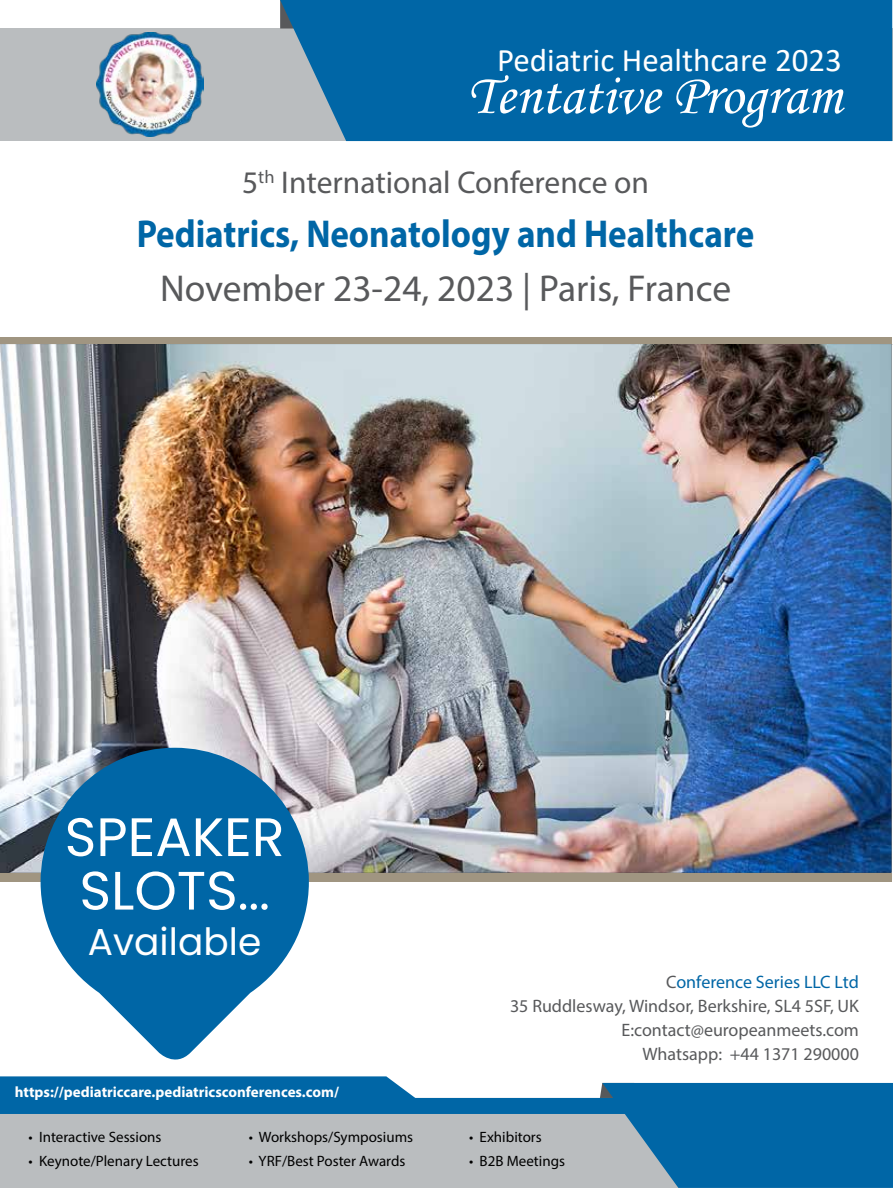
<style>
.page{position:relative;width:893px;height:1188px;background:#fff}
.page>*{position:absolute;margin:0;border:0;box-sizing:border-box;transform-origin:0 0}
.t1{font:57px "Monotype Corsiva";color:#fff}
.t2{font:54px/53.6px "Poppins";color:#fff}
.t3{font:700 39px "Myriad Pro";color:#0066a6;scale:.9 1}
.t4{font:37.5px "Myriad Pro";color:#58595b}
.t5{font:37.5px "Poppins";color:#fff}
.t6{font:33px "Calibri";color:#fff}
.t7{font:31.5px "Myriad Pro";color:#58595b}
.t8{font:18px/24px "Myriad Pro";color:#58595b;text-align:right}
.t9{font:15px "Myriad Pro";color:#000}
.t10{font:700 15px "Myriad Pro";color:#fff}
.s1{font-size:51px}
.s2{color:#0066a6}
</style>
<div class="page">
<div style="left:0;top:1113px;width:598px;height:74px;background:#babdbf"></div>
<div style="left:0;top:28px;width:892px;height:113px;background:#babdbf"></div>
<div style="left:280px;top:0;width:612px;height:141px;background:#0066a6"></div>
<div style="left:0;top:1097px;width:760px;height:16px;background:#0066a6"></div>
<svg style="left:598px;top:1082px;width:295px;height:105px;background:#1a72a9"></svg>
<svg style="left:0;top:1076px;width:420px;height:22px;background:#0f6fab"></svg>
<img style="left:97px;top:32px;width:106px;height:105px">
<div style="left:0;top:337px;width:891px;height:544px;background:#a09581"></div>
<img style="left:0;top:344px;width:891px;height:528px">
<svg style="left:41px;top:747px;width:268px;height:313px;fill:#0066a6"></svg>
<h3 class="t6" style="left:497px;top:37px;width:346px">Pediatric Healthcare 2023</h3>
<h1 class="t1" style="left:467px;top:61px;width:377px">Tentative Program</h1>
<h3 class="t7" style="left:242px;top:163px;width:408px">5<sup>th</sup> International Conference on</h3>
<h3 class="t3" style="left:137px;top:209px;width:688px">Pediatrics, Neonatology and Healthcare</h3>
<h3 class="t4" style="left:160px;top:265px;width:573px">November 23-24, 2023 | Paris, France</h3>
<h2 class="t2" style="left:65px;top:810px;width:221px">SPEAKER<br>SLOTS<span class="s1">...</span></h2>
<h3 class="t5" style="left:88px;top:919px;width:175px">Available</h3>
<p class="t10" style="left:15px;top:1082px;width:326px">https://pediatriccare.pediatricsconferences.com/</p>
<p class="t9" style="left:28px;top:1127px;width:135px">• Interactive Sessions</p>
<p class="t9" style="left:28px;top:1151px;width:172px">• Keynote/Plenary Lectures</p>
<p class="t9" style="left:249px;top:1127px;width:166px">• Workshops/Symposiums</p>
<p class="t9" style="left:249px;top:1151px;width:158px">• YRF/Best Poster Awards</p>
<p class="t8" style="left:510px;top:969px;width:350px">C<span class="s2">onference Series LLC Ltd<br></span>35 Ruddlesway, Windsor, Berkshire, SL4 5SF, UK<br>E:contact@europeanmeets.com<br>Whatsapp: +44 1371 290000</p>
<p class="t9" style="left:469px;top:1127px;width:74px">• Exhibitors</p>
<p class="t9" style="left:469px;top:1151px;width:98px">• B2B Meetings</p>
</div>
